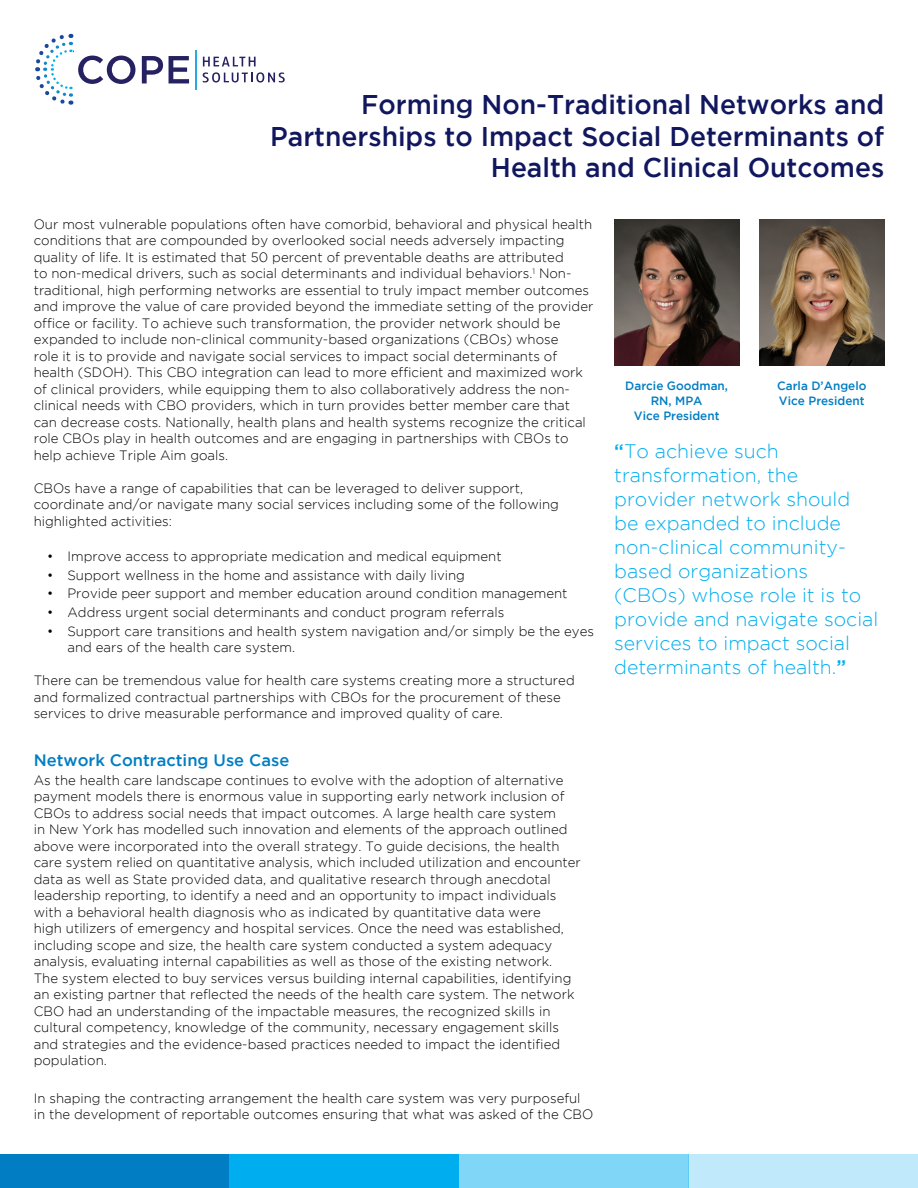
<style>
.page{position:relative;width:918px;height:1188px;background:#fff}
.page>*{position:absolute;margin:0;border:0;box-sizing:border-box;transform-origin:0 0}
.t1{font:500 27px/31.5px "Gotham";color:#11175e;text-align:right}
.t2{font:300 19.5px/24px "Gotham";color:#00aeef}
.t3{font:500 16.5px "Gotham";color:#007dc3}
.t4{font:300 13.5px/16.5px "Gotham";color:#000}
.t5{font:500 12px/15px "Gotham";color:#007dc3;text-align:center}
.s1{font-weight:500}
</style>
<div class="page">
<svg style="left:35px;top:33px;width:100px;height:72px"></svg>
<svg style="left:142px;top:56px;width:21px;height:27px"></svg>
<svg style="left:169px;top:56px;width:20px;height:27px"></svg>
<svg style="left:203px;top:57px;width:53px;height:9px"></svg>
<svg style="left:203px;top:72px;width:82px;height:11px"></svg>
<hr style="left:195px;top:51px;width:2px;height:39px;background:#27aae1">
<div style="left:0;top:1154px;width:230px;height:34px;background:#007dc3"></div>
<div style="left:459px;top:1154px;width:229px;height:34px;background:#80d6f7"></div>
<div style="left:230px;top:1154px;width:229px;height:34px;background:#00aeef"></div>
<div style="left:688px;top:1154px;width:230px;height:34px;background:#c0eafb"></div>
<img style="left:614px;top:219px;width:125px;height:147px">
<img style="left:759px;top:219px;width:125px;height:147px">
<h1 class="t1" style="left:270px;top:88px;width:616px">Forming Non-Traditional Networks and<br>Partnerships to Impact Social Determinants of<br>Health and Clinical Outcomes</h1>
<p class="t4" style="left:34px;top:216px;width:561px">Our most vulnerable populations often have comorbid, behavioral and physical health conditions that are compounded by overlooked social needs adversely impacting quality of life. It is estimated that 50 percent of preventable deaths are attributed<br>to non-medical drivers, such as social determinants and individual behaviors.<sup>1</sup> Non&shy;traditional, high performing networks are essential to truly impact member outcomes and improve the value of care provided beyond the immediate setting of the provider office or facility. To achieve such transformation, the provider network should be expanded to include non-clinical community-based organizations (CBOs) whose<br>role it is to provide and navigate social services to impact social determinants of health (SDOH). This CBO integration can lead to more efficient and maximized work of clinical providers, while equipping them to also collaboratively address the non&shy;clinical needs with CBO providers, which in turn provides better member care that can decrease costs. Nationally, health plans and health systems recognize the critical role CBOs play in health outcomes and are engaging in partnerships with CBOs to help achieve Triple Aim goals.</p>
<p class="t4" style="left:34px;top:480px;width:527px">CBOs have a range of capabilities that can be leveraged to deliver support, coordinate and/or navigate many social services including some of the following highlighted activities:</p>
<p class="t4" style="left:47px;top:548px;width:456px">• Improve access to appropriate medication and medical equipment</p>
<p class="t4" style="left:47px;top:566px;width:419px">• Support wellness in the home and assistance with daily living</p>
<p class="t4" style="left:47px;top:585px;width:522px">• Provide peer support and member education around condition management</p>
<p class="t4" style="left:47px;top:604px;width:459px">• Address urgent social determinants and conduct program referrals</p>
<p class="t4" style="left:67px;top:622px;width:528px;text-indent:-20px">• Support care transitions and health system navigation and/or simply be the eyes and ears of the health care system.</p>
<p class="t4" style="left:34px;top:672px;width:542px">There can be tremendous value for health care systems creating more a structured and formalized contractual partnerships with CBOs for the procurement of these services to drive measurable performance and improved quality of care.</p>
<p class="t3" style="left:34px;top:751px;width:257px">Network Contracting Use Case</p>
<p class="t4" style="left:34px;top:772px;width:549px">As the health care landscape continues to evolve with the adoption of alternative payment models there is enormous value in supporting early network inclusion of CBOs to address social needs that impact outcomes. A large health care system<br>in New York has modelled such innovation and elements of the approach outlined above were incorporated into the overall strategy. To guide decisions, the health care system relied on quantitative analysis, which included utilization and encounter data as well as State provided data, and qualitative research through anecdotal leadership reporting, to identify a need and an opportunity to impact individuals with a behavioral health diagnosis who as indicated by quantitative data were<br>high utilizers of emergency and hospital services. Once the need was established, including scope and size, the health care system conducted a system adequacy analysis, evaluating internal capabilities as well as those of the existing network.<br>The system elected to buy services versus building internal capabilities, identifying an existing partner that reflected the needs of the health care system. The network CBO had an understanding of the impactable measures, the recognized skills in cultural competency, knowledge of the community, necessary engagement skills and strategies and the evidence-based practices needed to impact the identified population.</p>
<p class="t4" style="left:34px;top:1089px;width:561px">In shaping the contracting arrangement the health care system was very purposeful in the development of reportable outcomes ensuring that what was asked of the CBO</p>
<p class="t5" style="left:625px;top:378px;width:104px">Darcie Goodman,<br>RN, MPA<br>Vice President</p>
<p class="t5" style="left:777px;top:378px;width:91px;text-align:left">Carla D’Angelo<br>Vice President</p>
<p class="t2" style="left:614px;top:439px;width:265px"><span class="s1">“</span>To achieve such transformation, the provider network should be expanded to include non-clinical community&shy;based organizations (CBOs) whose role it is to provide and navigate social services to impact social determinants of health.<span class="s1">”</span></p>
</div>
